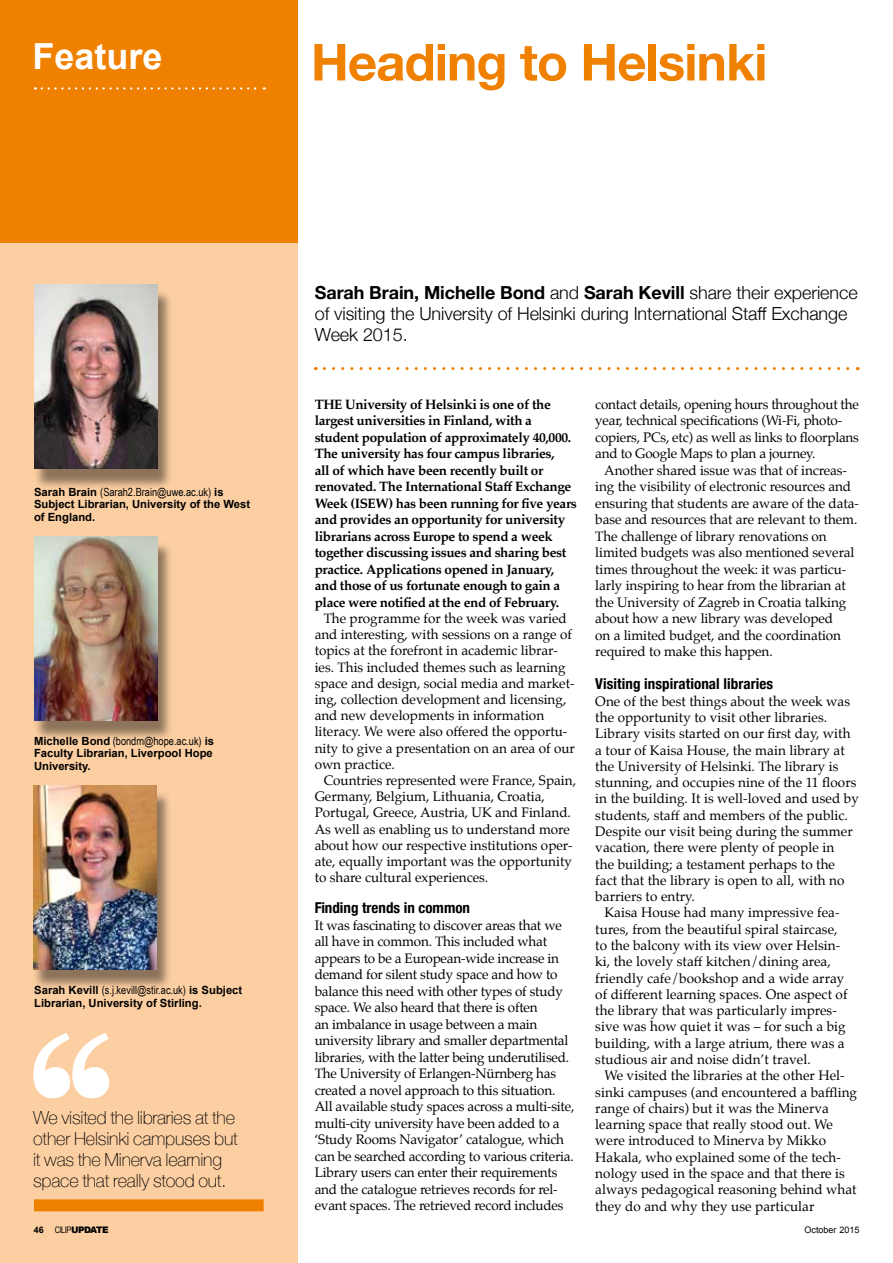
<style>
.page{position:relative;width:893px;height:1263px;background:#fff}
.page>*{position:absolute;margin:0;border:0;box-sizing:border-box;transform-origin:0 0}
.t1{font:700 51px "Helvetica Neue";letter-spacing:-.02em;color:#f08000}
.t2{font:700 36px "Arial";color:#fff}
.t3{font:300 18px/21px "Helvetica Neue";letter-spacing:-.005em;color:#000}
.t4{font:100 18px/21px "Helvetica Neue";letter-spacing:-.01em;color:#000}
.t5{font:700 condensed 15px "Helvetica Neue";letter-spacing:.005em;color:#000}
.t6{font:13.5px/16.5px "Palatino";color:#000}
.t7{font:700 13.5px/16.5px "Palatino";letter-spacing:-.025em;color:#000}
.t8{font:700 11.25px/12.8px "Arial";color:#000}
.t9{font:11.25px "Arial Narrow";color:#000}
.t10{font:900 9px "Arial";letter-spacing:-.05em;color:#000}
.t11{font:9px "Arial";color:#000}
.s1{font-family:"Arial";font-weight:700}
.s2{font-weight:700}
.s3{font-family:"Arial Narrow";font-weight:400}
</style>
<div class="page">
<svg style="left:324px;top:367px;width:534px;height:3px"></svg>
<div style="left:0;top:0;width:298px;height:1263px;background:#fccfa3"></div>
<svg style="left:33px;top:1033px;width:76px;height:65px"></svg>
<div style="left:0;top:0;width:298px;height:243px;background:#f08000"></div>
<svg style="left:42px;top:87px;width:223px;height:3px"></svg>
<div style="left:34px;top:1199px;width:230px;height:12px;background:#f08000"></div>
<div style="left:33px;top:289px;width:140px;height:201px;background:#000;opacity:.45"></div>
<img style="left:34px;top:285px;width:123px;height:184px">
<div style="left:33px;top:541px;width:140px;height:200px;background:#000;opacity:.45"></div>
<img style="left:34px;top:536px;width:123px;height:184px">
<div style="left:32px;top:790px;width:140px;height:200px;background:#000;opacity:.45"></div>
<img style="left:33px;top:786px;width:123px;height:183px">
<h2 class="t2" style="left:32px;top:32px;width:132px">Feature</h2>
<h1 class="t1" style="left:311px;top:22px;width:458px">Heading to Helsinki</h1>
<p class="t9" style="left:34px;top:483px;width:191px"><span class="s1">Sarah Brain</span> (Sarah2.Brain@uwe.ac.uk) <span class="s1">is</span></p>
<p class="t8" style="left:34px;top:498px;width:218px">Subject Librarian, University of the West of England.</p>
<p class="t9" style="left:34px;top:732px;width:182px"><span class="s1">Michelle Bond</span> (bondm@hope.ac.uk) <span class="s1">is</span></p>
<p class="t8" style="left:34px;top:747px;width:180px">Faculty Librarian, Liverpool Hope<br>University.</p>
<p class="t9" style="left:34px;top:982px;width:210px"><span class="s1">Sarah Kevill</span> (s.j.kevill@stir.ac.uk) <span class="s1">is Subject</span></p>
<p class="t8" style="left:34px;top:996px;width:169px">Librarian, University of Stirling.</p>
<h3 class="t4" style="left:33px;top:1106px;width:206px">We visited the libraries at the other Helsinki campuses but it was the Minerva learning space that really stood out.</h3>
<p class="t10" style="left:34px;top:1223px;width:76px"><span class="s2">46</span> <span class="s3">CILIP</span>UPDATE</p>
<h3 class="t3" style="left:315px;top:281px;width:544px"><span class="s2">Sarah Brain, Michelle Bond</span> and <span class="s2">Sarah Kevill</span> share their experience of visiting the University of Helsinki during International Staff Exchange<br>Week 2015.</h3>
<p class="t7" style="left:315px;top:395px;width:264px">THE University of Helsinki is one of the largest universities in Finland, with a student population of approximately 40,000.<br>The university has four campus libraries,<br>all of which have been recently built or renovated. The International Staff Exchange Week (ISEW) has been running for five years and provides an opportunity for university librarians across Europe to spend a week together discussing issues and sharing best practice. Applications opened in January, and those of us fortunate enough to gain a place were notified at the end of February.</p>
<p class="t6" style="left:315px;top:610px;width:262px;text-indent:9px">The programme for the week was varied and interesting, with sessions on a range of topics at the forefront in academic librar&shy;ies. This included themes such as learning space and design, social media and market&shy;ing, collection development and licensing, and new developments in information literacy. We were also offered the opportu&shy;nity to give a presentation on an area of our own practice.</p>
<p class="t6" style="left:315px;top:772px;width:263px;text-indent:9px">Countries represented were France, Spain, Germany, Belgium, Lithuania, Croatia, Portugal, Greece, Austria, UK and Finland.<br>As well as enabling us to understand more about how our respective institutions oper&shy;ate, equally important was the opportunity to share cultural experiences.</p>
<p class="t5" style="left:315px;top:895px;width:157px">Finding trends in common</p>
<p class="t6" style="left:315px;top:917px;width:261px">It was fascinating to discover areas that we all have in common. This included what appears to be a European-wide increase in demand for silent study space and how to balance this need with other types of study space. We also heard that there is often<br>an imbalance in usage between a main university library and smaller departmental libraries, with the latter being underutilised.<br>The University of Erlangen-Nürnberg has created a novel approach to this situation.<br>All available study spaces across a multi-site, multi-city university have been added to a ‘Study Rooms Navigator’ catalogue, which can be searched according to various criteria.<br>Library users can enter their requirements and the catalogue retrieves records for rel&shy;evant spaces. The retrieved record includes</p>
<p class="t6" style="left:595px;top:396px;width:265px">contact details, opening hours throughout the year, technical specifications (Wi-Fi, photo&shy;copiers, PCs, etc) as well as links to floorplans and to Google Maps to plan a journey.</p>
<p class="t6" style="left:595px;top:462px;width:265px;text-indent:9px">Another shared issue was that of increas&shy;ing the visibility of electronic resources and ensuring that students are aware of the data&shy;base and resources that are relevant to them.<br>The challenge of library renovations on limited budgets was also mentioned several times throughout the week: it was particu&shy;larly inspiring to hear from the librarian at the University of Zagreb in Croatia talking about how a new library was developed<br>on a limited budget, and the coordination required to make this happen.</p>
<p class="t5" style="left:595px;top:671px;width:179px">Visiting inspirational libraries</p>
<p class="t6" style="left:595px;top:693px;width:265px">One of the best things about the week was the opportunity to visit other libraries.<br>Library visits started on our first day, with a tour of Kaisa House, the main library at the University of Helsinki. The library is stunning, and occupies nine of the 11 floors in the building. It is well-loved and used by students, staff and members of the public.<br>Despite our visit being during the summer vacation, there were plenty of people in<br>the building; a testament perhaps to the fact that the library is open to all, with no barriers to entry.</p>
<p class="t6" style="left:595px;top:904px;width:254px;text-indent:9px">Kaisa House had many impressive fea&shy;tures, from the beautiful spiral staircase, to the balcony with its view over Helsin&shy;ki, the lovely staff kitchen/dining area, friendly cafe/bookshop and a wide array of different learning spaces. One aspect of the library that was particularly impres&shy;sive was how quiet it was – for such a big building, with a large atrium, there was a studious air and noise didn’t travel.</p>
<p class="t6" style="left:595px;top:1067px;width:263px;text-indent:9px">We visited the libraries at the other Hel&shy;sinki campuses (and encountered a baffling range of chairs) but it was the Minerva learning space that really stood out. We were introduced to Minerva by Mikko Hakala, who explained some of the tech&shy;nology used in the space and that there is always pedagogical reasoning behind what they do and why they use particular</p>
<p class="t11" style="left:804px;top:1224px;width:56px">October 2015</p>
</div>
